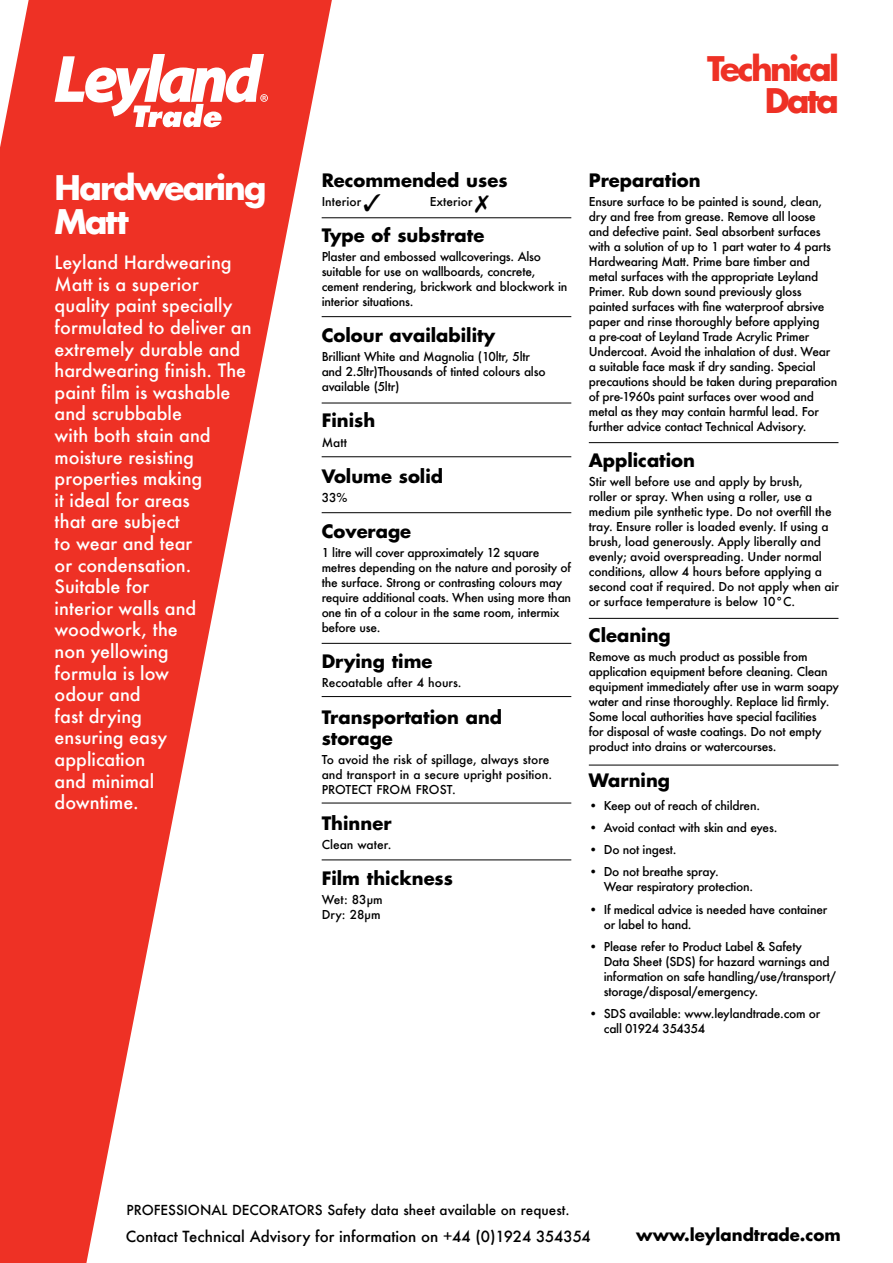
<style>
.page{position:relative;width:893px;height:1263px;background:#fff}
.page>*{position:absolute;margin:0;border:0;box-sizing:border-box;transform-origin:0 0}
.t1{font:700 33px/34.5px "Futura";letter-spacing:-.06em;color:#fff}
.t2{font:700 33px/31.5px "Futura";letter-spacing:-.085em;color:#ee3125;text-align:right}
.t3{font:500 18px/21.6px "Futura";color:#fff}
.t4{font:700 18px/21px "Futura";color:#000}
.t5{font:700 16.5px "Futura";color:#000}
.t6{font:500 15px "Futura";color:#000}
.t7{font:500 13.5px "Futura";color:#000}
.t8{font:500 12px/15px "Futura";letter-spacing:-.02em;color:#000}
.t9{font:500 12px/15px "Futura";color:#000}
</style>
<div class="page">
<svg style="left:0;top:0;width:340px;height:1263px;fill:#ee3125"></svg>
<svg style="left:55px;top:54px;width:213px;height:73px"></svg>
<hr style="left:322px;top:217px;width:249px;height:1px;background:#000">
<hr style="left:322px;top:316px;width:249px;height:1px;background:#000">
<hr style="left:322px;top:403px;width:249px;height:1px;background:#000">
<hr style="left:322px;top:456px;width:249px;height:1px;background:#000">
<hr style="left:322px;top:512px;width:249px;height:1px;background:#000">
<hr style="left:322px;top:643px;width:249px;height:1px;background:#000">
<hr style="left:322px;top:696px;width:249px;height:1px;background:#000">
<hr style="left:322px;top:803px;width:249px;height:1px;background:#000">
<hr style="left:322px;top:859px;width:249px;height:1px;background:#000">
<hr style="left:589px;top:442px;width:249px;height:1px;background:#000">
<hr style="left:589px;top:618px;width:249px;height:1px;background:#000">
<hr style="left:589px;top:765px;width:249px;height:1px;background:#000">
<h1 class="t1" style="left:55px;top:170px;width:213px">Hardwearing<br>Matt</h1>
<p class="t3" style="left:55px;top:251px;width:198px">Leyland Hardwearing<br>Matt is a superior quality paint specially formulated to deliver an extremely durable and hardwearing finish. The paint film is washable and scrubbable<br>with both stain and moisture resisting properties making<br>it ideal for areas<br>that are subject<br>to wear and tear<br>or condensation.<br>Suitable for<br>interior walls and woodwork, the<br>non yellowing<br>formula is low<br>odour and<br>fast drying<br>ensuring easy application<br>and minimal<br>downtime.</p>
<h1 class="t2" style="left:707px;top:53px;width:133px">Technical<br>Data</h1>
<h2 class="t4" style="left:322px;top:169px;width:187px">Recommended uses</h2>
<p class="t9" style="left:322px;top:194px;width:41px">Interior</p>
<p class="t9" style="left:430px;top:194px;width:44px">Exterior</p>
<h2 class="t4" style="left:322px;top:224px;width:164px">Type of substrate</h2>
<p class="t8" style="left:322px;top:249px;width:247px">Plaster and embossed wallcoverings. Also suitable for use on wallboards, concrete, cement rendering, brickwork and blockwork in interior situations.</p>
<h2 class="t4" style="left:322px;top:325px;width:175px">Colour availability</h2>
<p class="t8" style="left:322px;top:349px;width:225px">Brilliant White and Magnolia (10ltr, 5ltr and 2.5ltr)Thousands of tinted colours also available (5ltr)</p>
<h2 class="t4" style="left:322px;top:410px;width:55px">Finish</h2>
<p class="t8" style="left:322px;top:435px;width:27px">Matt</p>
<h2 class="t4" style="left:322px;top:465px;width:123px">Volume solid</h2>
<p class="t8" style="left:322px;top:490px;width:27px">33%</p>
<h2 class="t4" style="left:322px;top:520px;width:91px">Coverage</h2>
<p class="t8" style="left:322px;top:545px;width:251px">1 litre will cover approximately 12 square metres depending on the nature and porosity of the surface. Strong or contrasting colours may require additional coats. When using more than one tin of a colour in the same room, intermix before use.</p>
<h2 class="t4" style="left:322px;top:651px;width:112px">Drying time</h2>
<p class="t9" style="left:322px;top:675px;width:141px">Recoatable after 4 hours.</p>
<h2 class="t4" style="left:322px;top:706px;width:182px">Transportation and storage</h2>
<p class="t9" style="left:322px;top:752px;width:232px">To avoid the risk of spillage, always store and transport in a secure upright position.<br>PROTECT FROM FROST.</p>
<h2 class="t4" style="left:322px;top:812px;width:71px">Thinner</h2>
<p class="t9" style="left:322px;top:837px;width:71px">Clean water.</p>
<h2 class="t4" style="left:322px;top:867px;width:133px">Film thickness</h2>
<p class="t9" style="left:322px;top:892px;width:63px">Wet: 83µm<br>Dry: 28µm</p>
<h2 class="t4" style="left:589px;top:169px;width:113px">Preparation</h2>
<p class="t8" style="left:589px;top:194px;width:250px">Ensure surface to be painted is sound, clean, dry and free from grease. Remove all loose and defective paint. Seal absorbent surfaces with a solution of up to 1 part water to 4 parts Hardwearing Matt. Prime bare timber and metal surfaces with the appropriate Leyland Primer. Rub down sound previously gloss painted surfaces with fine waterproof abrsive paper and rinse thoroughly before applying<br>a pre-coat of Leyland Trade Acrylic Primer Undercoat. Avoid the inhalation of dust. Wear a suitable face mask if dry sanding. Special precautions should be taken during preparation of pre-1960s paint surfaces over wood and metal as they may contain harmful lead. For further advice contact Technical Advisory.</p>
<h2 class="t4" style="left:589px;top:449px;width:108px">Application</h2>
<p class="t8" style="left:589px;top:474px;width:252px">Stir well before use and apply by brush,<br>roller or spray. When using a roller, use a medium pile synthetic type. Do not overfill the tray. Ensure roller is loaded evenly. If using a brush, load generously. Apply liberally and evenly; avoid overspreading. Under normal conditions, allow 4 hours before applying a second coat if required. Do not apply when air or surface temperature is below 10°C.</p>
<h2 class="t4" style="left:589px;top:625px;width:83px">Cleaning</h2>
<p class="t8" style="left:589px;top:649px;width:252px">Remove as much product as possible from application equipment before cleaning. Clean equipment immediately after use in warm soapy water and rinse thoroughly. Replace lid firmly.<br>Some local authorities have special facilities<br>for disposal of waste coatings. Do not empty product into drains or watercourses.</p>
<h2 class="t4" style="left:589px;top:770px;width:83px">Warning</h2>
<p class="t8" style="left:589px;top:797px;width:173px">• Keep out of reach of children.</p>
<p class="t8" style="left:589px;top:820px;width:190px">• Avoid contact with skin and eyes.</p>
<p class="t8" style="left:589px;top:842px;width:89px">• Do not ingest.</p>
<p class="t8" style="left:604px;top:864px;width:151px;text-indent:-15px">• Do not breathe spray.<br>Wear respiratory protection.</p>
<p class="t8" style="left:604px;top:901px;width:225px;text-indent:-15px">• If medical advice is needed have container or label to hand.</p>
<p class="t8" style="left:604px;top:939px;width:234px;text-indent:-15px">• Please refer to Product Label &amp; Safety<br>Data Sheet (SDS) for hazard warnings and information on safe handling/use/transport/ storage/disposal/emergency.</p>
<p class="t8" style="left:604px;top:1006px;width:218px;text-indent:-15px">• SDS available: www.leylandtrade.com or call 01924 354354</p>
<p class="t7" style="left:126px;top:1201px;width:445px">PROFESSIONAL DECORATORS Safety data sheet available on request.</p>
<p class="t6" style="left:126px;top:1226px;width:467px">Contact Technical Advisory for information on +44 (0)1924 354354</p>
<h3 class="t5" style="left:636px;top:1224px;width:206px">www.leylandtrade.com</h3>
</div>
